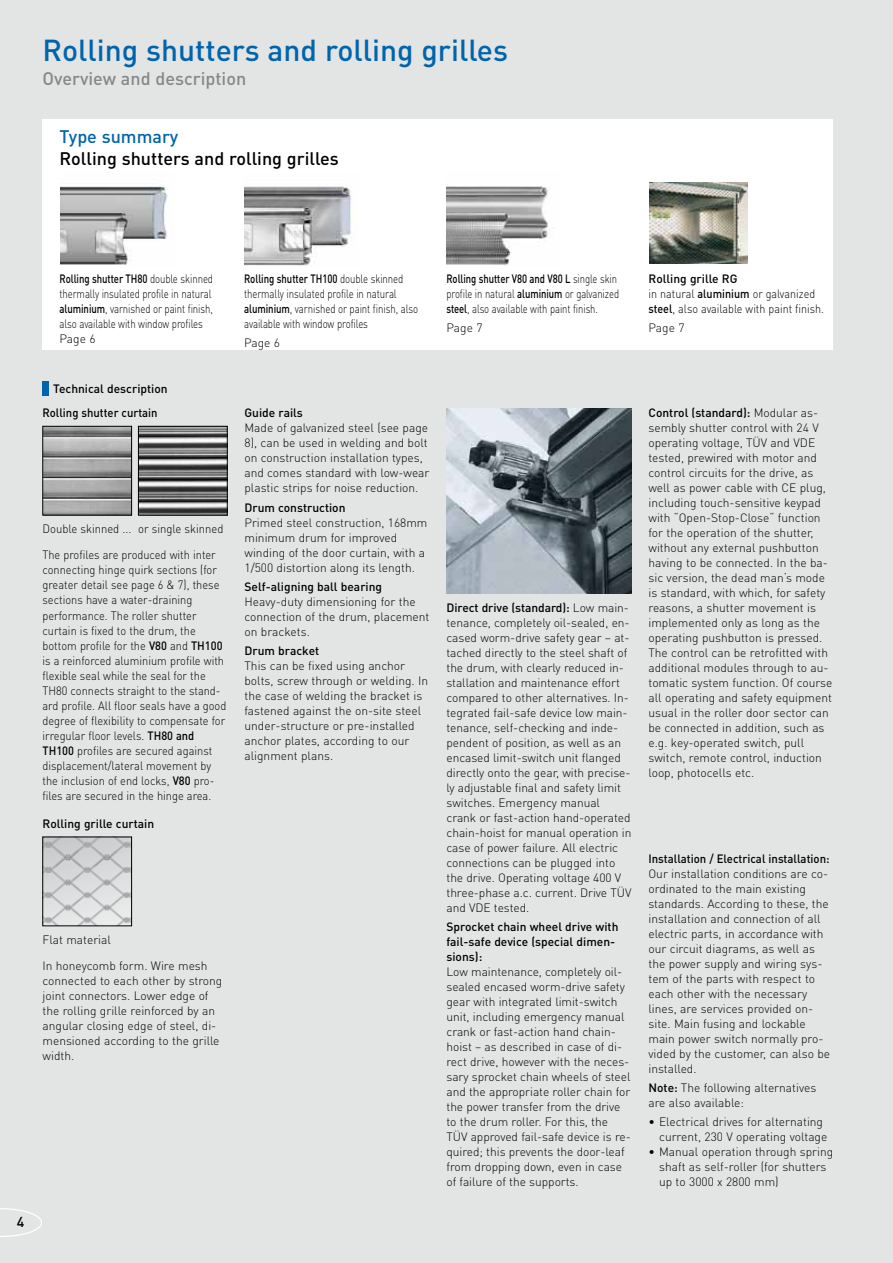
<style>
.page{position:relative;width:893px;height:1263px;background:#e3e4e4}
.page>*{position:absolute;margin:0;border:0;box-sizing:border-box;transform-origin:0 0}
.t1{font:500 30px "DIN Pro";color:#0064ad}
.t2{font:500 18px "DIN Pro";color:#000}
.t3{font:500 18px "DIN Pro";color:#87888a}
.t4{font:500 18px "DIN Pro";color:#0064ad}
.t5{font:500 14.25px "DIN Pro";color:#000}
.t6{font:300 12px/15px "DIN Pro";color:#000}
.t7{font:300 12px/15px "DIN Pro";color:#000;scale:.92 1}
.t8{font:300 12px/15px "DIN Pro";color:#000;scale:.8 1}
.t9{font:500 12px/15px "DIN Pro";color:#000}
.t10{font:300 12px/15px "DIN Pro";color:#000;scale:.79 1}
.t11{font:300 12px/15px "DIN Pro";color:#000;scale:.9 1}
.t12{font:500 12px "DIN Pro";color:#000;scale:.95 1}
.t13{font:300 12px "DIN Pro";color:#000;scale:.94 1}
.t14{font:500 12px "DIN Pro";color:#000;scale:.94 1}
.s1{font-weight:500}
</style>
<div class="page">
<svg style="left:0;top:1208px;width:42px;height:29px"></svg>
<img style="left:45px;top:428px;width:85px;height:85px">
<div style="left:43px;top:426px;width:89px;height:89px;border:1px solid #000"></div>
<img style="left:140px;top:428px;width:85px;height:85px">
<div style="left:138px;top:426px;width:89px;height:89px;border:1px solid #000"></div>
<img style="left:45px;top:839px;width:85px;height:85px">
<img style="left:446px;top:408px;width:185px;height:185px">
<div style="left:43px;top:119px;width:790px;height:230px;background:#fff"></div>
<img style="left:245px;top:186px;width:107px;height:80px">
<img style="left:446px;top:186px;width:108px;height:79px">
<img style="left:60px;top:186px;width:108px;height:79px">
<img style="left:649px;top:182px;width:99px;height:82px">
<div style="left:43px;top:381px;width:6px;height:15px;background:#0064ad"></div>
<h1 class="t1" style="left:43px;top:30px;width:467px">Rolling shutters and rolling grilles</h1>
<h2 class="t3" style="left:43px;top:66px;width:205px">Overview and description</h2>
<h2 class="t4" style="left:60px;top:124px;width:120px">Type summary</h2>
<h2 class="t2" style="left:60px;top:146px;width:281px">Rolling shutters and rolling grilles</h2>
<p class="t5" style="left:17px;top:1212px;width:9px">4</p>
<p class="t8" style="left:60px;top:270px;width:194px"><span class="s1">Rolling shutter TH80</span> double skinned thermally insulated profile in natural <span class="s1">aluminium</span>, varnished or paint finish, also available with window profiles<br>Page 6</p>
<p class="t8" style="left:244px;top:270px;width:219px"><span class="s1">Rolling shutter TH100</span> double skinned thermally insulated profile in natural <span class="s1">aluminium</span>, varnished or paint finish, also available with window profiles</p>
<p class="t6" style="left:244px;top:334px;width:38px">Page 6</p>
<p class="t9" style="left:53px;top:381px;width:116px">Technical description</p>
<p class="t14" style="left:43px;top:405px;width:124px">Rolling shutter curtain</p>
<p class="t13" style="left:43px;top:520px;width:194px">Double skinned ... or single skinned</p>
<p class="t7" style="left:43px;top:547px;width:201px">The profiles are produced with inter connecting hinge quirk sections (for greater detail see page 6 &amp; 7), these sections have a water-draining performance. The roller shutter curtain is fixed to the drum, the bottom profile for the <span class="s1">V80</span> and <span class="s1">TH100 </span>is a reinforced aluminium profile with flexible seal while the seal for the TH80 connects straight to the stand&shy;ard profile. All floor seals have a good degree of flexibility to compensate for irregular floor levels. <span class="s1">TH80 and TH100</span> profiles are secured against displacement/lateral movement by the inclusion of end locks, <span class="s1">V80</span> pro&shy;files are secured in the hinge area.</p>
<p class="t9" style="left:43px;top:816px;width:113px">Rolling grille curtain</p>
<p class="t9" style="left:244px;top:405px;width:60px">Guide rails</p>
<p class="t6" style="left:244px;top:420px;width:186px">Made of galvanized steel (see page 8), can be used in welding and bolt on construction installation types, and comes standard with low-wear plastic strips for noise reduction.</p>
<p class="t9" style="left:244px;top:499px;width:103px">Drum construction</p>
<p class="t6" style="left:244px;top:514px;width:184px">Primed steel construction, 168mm minimum drum for improved winding of the door curtain, with a<br>1/500 distortion along its length.</p>
<p class="t9" style="left:244px;top:579px;width:139px">Self-aligning ball bearing</p>
<p class="t6" style="left:244px;top:594px;width:186px">Heavy-duty dimensioning for the connection of the drum, placement on brackets.</p>
<p class="t9" style="left:244px;top:643px;width:76px">Drum bracket</p>
<p class="t6" style="left:244px;top:658px;width:185px">This can be fixed using anchor bolts, screw through or welding. In the case of welding the bracket is fastened against the on-site steel under-structure or pre-installed anchor plates, according to our alignment plans.</p>
<p class="t6" style="left:43px;top:931px;width:70px">Flat material</p>
<p class="t6" style="left:43px;top:958px;width:181px">In honeycomb form. Wire mesh connected to each other by strong joint connectors. Lower edge of the rolling grille reinforced by an angular closing edge of steel, di&shy;mensioned according to the grille width.</p>
<p class="t10" style="left:446px;top:270px;width:220px"><span class="s1">Rolling shutter V80 and V80 L</span> single skin profile in natural <span class="s1">aluminium</span> or galvanized <span class="s1">steel</span>, also available with paint finish.</p>
<p class="t6" style="left:446px;top:319px;width:38px">Page 7</p>
<p class="t11" style="left:648px;top:270px;width:197px"><span class="s1">Rolling grille RG<br></span>in natural <span class="s1">aluminium</span> or galvanized <span class="s1">steel</span>, also available with paint finish.</p>
<p class="t6" style="left:648px;top:320px;width:38px">Page 7</p>
<p class="t6" style="left:446px;top:600px;width:186px"><span class="s1">Direct drive (standard):</span> Low main&shy;tenance, completely oil-sealed, en&shy;cased worm-drive safety gear – at&shy;tached directly to the steel shaft of the drum, with clearly reduced in&shy;stallation and maintenance effort compared to other alternatives. In&shy;tegrated fail-safe device low main&shy;tenance, self-checking and inde&shy;pendent of position, as well as an encased limit-switch unit flanged directly onto the gear, with precise&shy;ly adjustable final and safety limit switches. Emergency manual crank or fast-action hand-operated chain-hoist for manual operation in case of power failure. All electric connections can be plugged into the drive. Operating voltage 400 V three-phase a.c. current. Drive TÜV and VDE tested.</p>
<p class="t9" style="left:446px;top:919px;width:173px">Sprocket chain wheel drive with fail-safe device (special dimen&shy;sions):</p>
<p class="t6" style="left:446px;top:964px;width:186px">Low maintenance, completely oil&shy;sealed encased worm-drive safety gear with integrated limit-switch unit, including emergency manual crank or fast-action hand chain&shy;hoist – as described in case of di&shy;rect drive, however with the neces&shy;sary sprocket chain wheels of steel and the appropriate roller chain for the power transfer from the drive to the drum roller. For this, the TÜV approved fail-safe device is re&shy;quired; this prevents the door-leaf from dropping down, even in case of failure of the supports.</p>
<p class="t6" style="left:648px;top:405px;width:185px"><span class="s1">Control (standard):</span> Modular as&shy;sembly shutter control with 24 V operating voltage, TÜV and VDE tested, prewired with motor and control circuits for the drive, as well as power cable with CE plug, including touch-sensitive keypad with “Open-Stop-Close“ function for the operation of the shutter, without any external pushbutton having to be connected. In the ba&shy;sic version, the dead man‘s mode is standard, with which, for safety reasons, a shutter movement is implemented only as long as the operating pushbutton is pressed.<br>The control can be retrofitted with additional modules through to au&shy;tomatic system function. Of course all operating and safety equipment usual in the roller door sector can be connected in addition, such as e.g. key-operated switch, pull switch, remote control, induction loop, photocells etc.</p>
<p class="t12" style="left:648px;top:850px;width:192px">Installation / Electrical installation:</p>
<p class="t6" style="left:648px;top:865px;width:183px">Our installation conditions are co&shy;ordinated to the main existing standards. According to these, the installation and connection of all electric parts, in accordance with our circuit diagrams, as well as the power supply and wiring sys&shy;tem of the parts with respect to each other with the necessary lines, are services provided on&shy;site. Main fusing and lockable main power switch normally pro&shy;vided by the customer, can also be installed.</p>
<p class="t6" style="left:648px;top:1080px;width:169px"><span class="s1">Note:</span> The following alternatives are also available:</p>
<p class="t6" style="left:659px;top:1114px;width:170px;text-indent:-11px">• Electrical drives for alternating current, 230 V operating voltage</p>
<p class="t6" style="left:659px;top:1144px;width:176px;text-indent:-11px">• Manual operation through spring shaft as self-roller (for shutters up to 3000 x 2800 mm)</p>
</div>
